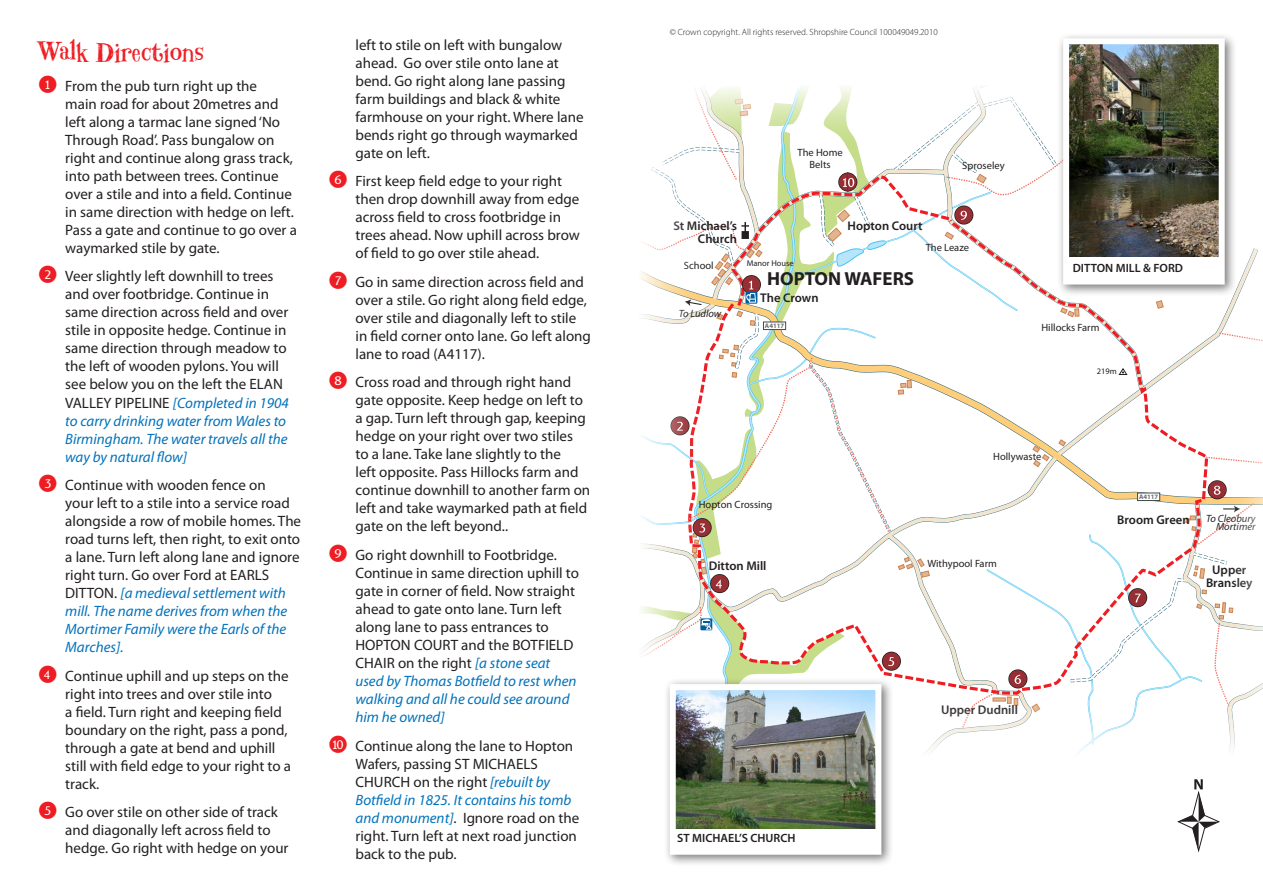
<style>
.page{position:relative;width:1263px;height:893px;background:#fff}
.page>*{position:absolute;margin:0;border:0;box-sizing:border-box;transform-origin:0 0}
.Main_Heading{font:31.5px "Hombre BT";color:#ee1d23}
.t1{font:700 18.9px "Myriad Pro";color:#231f20}
.Route_Description{font:15px/18px "Myriad Pro";color:#231f20}
.t2{font:600 12.6px/13.2px "Myriad Pro";color:#231f20;text-align:right}
.t3{font:600 12px "Myriad Pro";color:#231f20}
.t4{font:10.5px/11.6px "Myriad Pro";color:#231f20;text-align:center}
.t5{font:italic 10.5px/8.4px "Myriad Pro";color:#231f20;text-align:right}
.t6{font:300 9px "Myriad Pro";color:#231f20}
.t7{font:8.4px "Myriad Pro";color:#231f20}
.t8{font:700 6.75px "Myriad";color:#6c6d70}
.s1{font-style:italic;color:#0072bc}
.s2{color:#ee1d23}
</style>
<div class="page">
<svg style="left:992px;top:97px;width:271px;height:633px"></svg>
<svg style="left:1008px;top:669px;width:19px;height:19px"></svg>
<svg style="left:1128px;top:588px;width:19px;height:19px"></svg>
<svg style="left:1208px;top:480px;width:19px;height:19px"></svg>
<div style="left:1137px;top:493px;width:23px;height:8px;background:#fff;border:1px solid #434b4c"></div>
<svg style="left:1223px;top:505px;width:17px;height:7px"></svg>
<svg style="left:641px;top:86px;width:351px;height:667px"></svg>
<div style="left:664px;top:678px;width:229px;height:189px;background:#231f20;opacity:.6"></div>
<div style="left:673px;top:687px;width:205px;height:165px;background:#fff"></div>
<img style="left:677px;top:691px;width:197px;height:138px">
<div style="left:670px;top:684px;width:211px;height:171px;border:6px solid #fff"></div>
<div style="left:1057px;top:32px;width:180px;height:264px;background:#231f20;opacity:.6"></div>
<div style="left:1066px;top:41px;width:156px;height:241px;background:#fff"></div>
<img style="left:1070px;top:45px;width:148px;height:211px">
<div style="left:1063px;top:38px;width:162px;height:247px;border:6px solid #fff"></div>
<svg style="left:1177px;top:779px;width:43px;height:73px"></svg>
<p class="Main_Heading" style="left:38px;top:33px;width:167px">Walk Directions</p>
<p class="Route_Description" style="left:65px;top:77px;width:233px">From the pub turn right up the<br>main road for about 20metres and left along a tarmac lane signed ‘No Through Road’. Pass bungalow on right and continue along grass track, into path between trees. Continue over a stile and into a field. Continue in same direction with hedge on left.<br>Pass a gate and continue to go over a waymarked stile by gate.</p>
<p class="Route_Description" style="left:65px;top:267px;width:225px">Veer slightly left downhill to trees and over footbridge. Continue in same direction across field and over stile in opposite hedge. Continue in same direction through meadow to the left of wooden pylons. You will see below you on the left the ELAN VALLEY PIPELINE <span class="s1">[Completed in 1904 to carry drinking water from Wales to Birmingham. The water travels all the way by natural flow]</span></p>
<p class="Route_Description" style="left:65px;top:476px;width:237px;text-indent:-27px"><span class="s2">✓</span> Continue with wooden fence on<br>your left to a stile into a service road alongside a row of mobile homes. The road turns left, then right, to exit onto a lane. Turn left along lane and ignore right turn. Go over Ford at EARLS DITTON. <span class="s1">[a medieval settlement with mill. The name derives from when the Mortimer Family were the Earls of the Marches].</span></p>
<p class="Route_Description" style="left:65px;top:666px;width:227px;text-indent:-27px"><span class="s2">✔</span> Continue uphill and up steps on the right into trees and over stile into<br>a field. Turn right and keeping field boundary on the right, pass a pond, through a gate at bend and uphill still with field edge to your right to a track.</p>
<p class="Route_Description" style="left:65px;top:803px;width:225px">Go over stile on other side of track and diagonally left across field to hedge. Go right with hedge on your</p>
<p class="Route_Description" style="left:355px;top:35px;width:230px">left to stile on left with bungalow ahead. Go over stile onto lane at bend. Go right along lane passing farm buildings and black &amp; white farmhouse on your right. Where lane bends right go through waymarked gate on left.</p>
<p class="Route_Description" style="left:355px;top:172px;width:226px">First keep field edge to your right then drop downhill away from edge across field to cross footbridge in trees ahead. Now uphill across brow of field to go over stile ahead.</p>
<p class="Route_Description" style="left:355px;top:273px;width:237px">Go in same direction across field and over a stile. Go right along field edge, over stile and diagonally left to stile in field corner onto lane. Go left along lane to road (A4117).</p>
<p class="Route_Description" style="left:355px;top:373px;width:236px">Cross road and through right hand gate opposite. Keep hedge on left to a gap. Turn left through gap, keeping hedge on your right over two stiles<br>to a lane. Take lane slightly to the<br>left opposite. Pass Hillocks farm and continue downhill to another farm on left and take waymarked path at field gate on the left beyond..</p>
<p class="Route_Description" style="left:355px;top:546px;width:225px">Go right downhill to Footbridge.<br>Continue in same direction uphill to gate in corner of field. Now straight ahead to gate onto lane. Turn left along lane to pass entrances to<br>HOPTON COURT and the BOTFIELD<br>CHAIR on the right <span class="s1">[a stone seat used by Thomas Botfield to rest when walking and all he could see around him he owned]</span></p>
<p class="Route_Description" style="left:355px;top:736px;width:225px">Continue along the lane to Hopton<br>Wafers, passing ST MICHAELS<br>CHURCH on the right <span class="s1">[rebuilt by<br>Botfield in 1825. It contains his tomb and monument]</span>. Ignore road on the right. Turn left at next road junction back to the pub.</p>
<p class="t6" style="left:670px;top:27px;width:270px">© Crown copyright. All rights reserved. Shropshire Council 100049049.2010</p>
<p class="t2" style="left:673px;top:219px;width:65px">St Michael’s<br>Church</p>
<p class="t4" style="left:797px;top:147px;width:47px">The Home<br>Belts</p>
<p class="t2" style="left:847px;top:219px;width:77px">Hopton Court</p>
<p class="t4" style="left:962px;top:160px;width:44px">Sproseley</p>
<p class="t4" style="left:926px;top:241px;width:45px">The Leaze</p>
<p class="t4" style="left:684px;top:259px;width:31px">School</p>
<p class="t7" style="left:747px;top:258px;width:48px">Manor House</p>
<p class="t1" style="left:767px;top:267px;width:148px">HOPTON WAFERS</p>
<p class="t5" style="left:679px;top:309px;width:44px">To Ludlow</p>
<p class="t2" style="left:760px;top:291px;width:60px">The Crown</p>
<p class="t8" style="left:765px;top:322px;width:21px">A4117</p>
<p class="t3" style="left:1073px;top:260px;width:112px">DITTON MILL &amp; FORD</p>
<p class="t4" style="left:1041px;top:322px;width:60px">Hillocks Farm</p>
<p class="t7" style="left:1097px;top:366px;width:21px">219m</p>
<p class="t4" style="left:699px;top:499px;width:75px">Hopton Crossing</p>
<p class="t2" style="left:709px;top:559px;width:59px">Ditton Mill</p>
<p class="t4" style="left:993px;top:450px;width:50px">Hollywaste</p>
<p class="t4" style="left:927px;top:558px;width:71px">Withypool Farm</p>
<p class="t8" style="left:1139px;top:493px;width:21px">A4117</p>
<p class="t2" style="left:1117px;top:513px;width:74px">Broom Green</p>
<p class="t5" style="left:1206px;top:514px;width:51px">To Cleobury<br>Mortimer</p>
<p class="t2" style="left:1206px;top:563px;width:48px;text-align:center">Upper<br>Bransley</p>
<p class="t2" style="left:941px;top:703px;width:78px">Upper Dudnill</p>
<p class="t3" style="left:677px;top:831px;width:120px">ST MICHAEL’S CHURCH</p>
</div>
